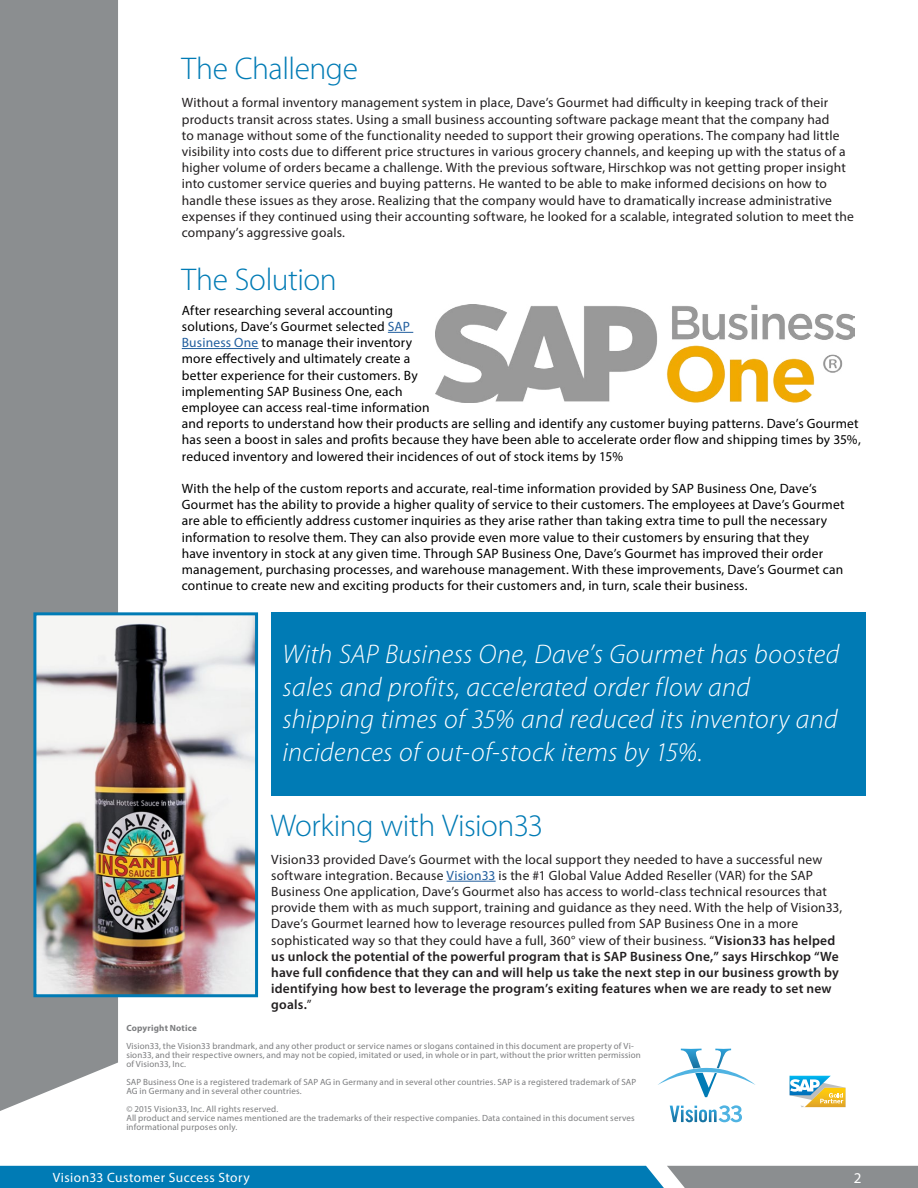
<style>
.page{position:relative;width:918px;height:1188px;background:#fff}
.page>*{position:absolute;margin:0;border:0;box-sizing:border-box;transform-origin:0 0}
.t1{font:300 31.5px "Myriad Pro";letter-spacing:-.01em;color:#007bb5}
.t2{font:italic 300 27px/32.4px "Myriad Pro";letter-spacing:.015em;color:#fff}
.t3{font:15px "Myriad Pro";color:#fff}
.t4{font:13.5px/16.2px "Myriad Pro";letter-spacing:.015em;color:#221f20}
.t5{font:13.5px/16.2px "Myriad Pro";letter-spacing:.015em;color:#000}
.t6{font:13.5px "Myriad Pro";letter-spacing:.03em;color:#fff}
.t7{font:9px/9px "Myriad Pro";letter-spacing:.015em;color:#7c7d7f}
.t8{font:700 9px "Myriad Pro";letter-spacing:.02em;color:#7c7d7f}
.s1{color:#215e9e}
.s2{font-weight:600}
</style>
<div class="page">
<svg style="left:0;top:1166px;width:918px;height:22px;background:#2a83ac"></svg>
<div style="left:0;top:0;width:118px;height:1111px;background:#8b8e90"></div>
<svg style="left:388px;top:332px;width:25px;height:1px"></svg>
<hr style="left:182px;top:348px;width:77px;height:1px;background:#215e9e">
<div style="left:271px;top:612px;width:595px;height:184px;background:#007bb5"></div>
<svg style="left:658px;top:1049px;width:97px;height:48px"></svg>
<svg style="left:670px;top:1105px;width:72px;height:17px"></svg>
<svg style="left:790px;top:1076px;width:55px;height:31px"></svg>
<hr style="left:447px;top:881px;width:49px;height:1px;background:#215e9e">
<img style="left:435px;top:305px;width:419px;height:97px">
<img style="left:37px;top:616px;width:217px;height:377px">
<div style="left:33px;top:612px;width:225px;height:385px;border:3px solid #007bb5"></div>
<h1 class="t1" style="left:182px;top:51px;width:178px">The Challenge</h1>
<p class="t4" style="left:182px;top:94px;width:674px">Without a formal inventory management system in place, Dave’s Gourmet had difficulty in keeping track of their products transit across states. Using a small business accounting software package meant that the company had<br>to manage without some of the functionality needed to support their growing operations. The company had little visibility into costs due to different price structures in various grocery channels, and keeping up with the status of a higher volume of orders became a challenge. With the previous software, Hirschkop was not getting proper insight into customer service queries and buying patterns. He wanted to be able to make informed decisions on how to handle these issues as they arose. Realizing that the company would have to dramatically increase administrative expenses if they continued using their accounting software, he looked for a scalable, integrated solution to meet the company’s aggressive goals.</p>
<h1 class="t1" style="left:182px;top:262px;width:157px">The Solution</h1>
<p class="t5" style="left:182px;top:302px;width:681px">After researching several accounting<br>solutions, Dave’s Gourmet selected <span class="s1">SAP<br>Business One</span> to manage their inventory<br>more effectively and ultimately create a<br>better experience for their customers. By<br>implementing SAP Business One, each<br>employee can access real-time information<br>and reports to understand how their products are selling and identify any customer buying patterns. Dave’s Gourmet has seen a boost in sales and profits because they have been able to accelerate order flow and shipping times by 35%, reduced inventory and lowered their incidences of out of stock items by 15%</p>
<p class="t5" style="left:182px;top:480px;width:664px">With the help of the custom reports and accurate, real-time information provided by SAP Business One, Dave’s Gourmet has the ability to provide a higher quality of service to their customers. The employees at Dave’s Gourmet are able to efficiently address customer inquiries as they arise rather than taking extra time to pull the necessary information to resolve them. They can also provide even more value to their customers by ensuring that they<br>have inventory in stock at any given time. Through SAP Business One, Dave’s Gourmet has improved their order management, purchasing processes, and warehouse management. With these improvements, Dave’s Gourmet can continue to create new and exciting products for their customers and, in turn, scale their business.</p>
<h2 class="t2" style="left:282px;top:639px;width:558px">With SAP Business One, Dave’s Gourmet has boosted sales and profits, accelerated order flow and shipping times of 35% and reduced its inventory and incidences of out-of-stock items by 15%.</h2>
<h1 class="t1" style="left:271px;top:808px;width:274px">Working with Vision33</h1>
<p class="t4" style="left:271px;top:851px;width:573px">Vision33 provided Dave’s Gourmet with the local support they needed to have a successful new software integration. Because <span class="s1">Vision33</span> is the #1 Global Value Added Reseller (VAR) for the SAP Business One application, Dave’s Gourmet also has access to world-class technical resources that provide them with as much support, training and guidance as they need. With the help of Vision33, Dave’s Gourmet learned how to leverage resources pulled from SAP Business One in a more sophisticated way so that they could have a full, 360° view of their business. “<span class="s2">Vision33 has helped us unlock the potential of the powerful program that is SAP Business One,” says Hirschkop “We have full confidence that they can and will help us take the next step in our business growth by identifying how best to leverage the program’s exiting features when we are ready to set new goals.</span>”</p>
<p class="t8" style="left:126px;top:1022px;width:72px">Copyright Notice</p>
<p class="t7" style="left:126px;top:1041px;width:516px">Vision33, the Vision33 brandmark, and any other product or service names or slogans contained in this document are property of Vi&shy;sion33, and their respective owners, and may not be copied, imitated or used, in whole or in part, without the prior written permission of Vision33, Inc.</p>
<p class="t7" style="left:126px;top:1077px;width:511px">SAP Business One is a registered trademark of SAP AG in Germany and in several other countries. SAP is a registered trademark of SAP<br>AG in Germany and in several other countries.</p>
<p class="t7" style="left:126px;top:1104px;width:510px">© 2015 Vision33, Inc. All rights reserved.<br>All product and service names mentioned are the trademarks of their respective companies. Data contained in this document serves informational purposes only.</p>
<p class="t6" style="left:53px;top:1169px;width:198px">Vision33 Customer Success Story</p>
<p class="t3" style="left:854px;top:1169px;width:9px">2</p>
</div>
